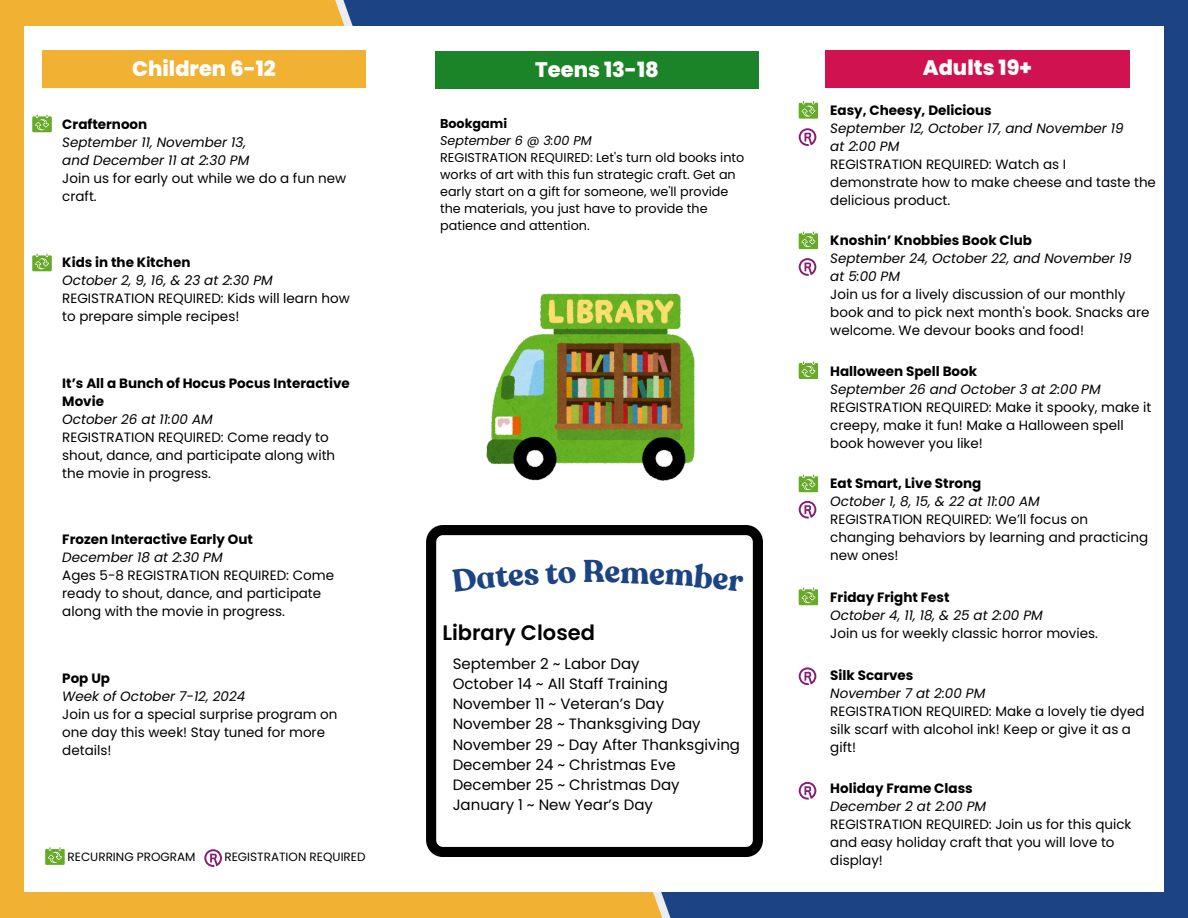
<style>
.page{position:relative;width:1188px;height:918px;background:#fff}
.page>*{position:absolute;margin:0;border:0;box-sizing:border-box;transform-origin:0 0}
.t1{font:700 31.5px "Recoleta Alt";color:#1c4484}
.t2{font:800 21px "Poppins";color:#fff}
.t3{font:600 21px "Poppins";color:#000}
.t4{font:15px/20.2px "Poppins";color:#000}
.t5{font:13.5px/18px "Poppins";color:#000}
.t6{font:italic 13.5px/18px "Poppins";color:#000}
.t7{font:700 13.5px/18px "Poppins";color:#000}
.t8{font:12.75px/17px "Poppins";color:#000}
.t9{font:italic 12.75px "Poppins";color:#000}
.t10{font:700 12.75px "Poppins";color:#000}
.t11{font:12px "Poppins";color:#000}
.s1{font-weight:700}
.s2{font-style:italic}
</style>
<div class="page">
<div style="left:307px;top:0;width:881px;height:918px;background:#1c4484"></div>
<div style="left:0;top:0;width:673px;height:918px;background:#f1b234"></div>
<svg style="left:335px;top:0;width:338px;height:918px"></svg>
<div style="left:25px;top:26px;width:1138px;height:866px;background:#fff"></div>
<div style="left:42px;top:50px;width:324px;height:37px;background:#f1b234"></div>
<div style="left:825px;top:50px;width:305px;height:37px;background:#d11251"></div>
<div style="left:435px;top:51px;width:324px;height:38px;background:#1c8428"></div>
<svg style="left:426px;top:525px;width:336px;height:332px"></svg>
<img style="left:486px;top:294px;width:208px;height:186px">
<svg style="left:45px;top:847px;width:19px;height:18px"></svg>
<svg style="left:204px;top:849px;width:18px;height:18px"></svg>
<svg style="left:32px;top:115px;width:19px;height:17px"></svg>
<svg style="left:32px;top:254px;width:19px;height:17px"></svg>
<svg style="left:799px;top:782px;width:17px;height:18px"></svg>
<svg style="left:799px;top:667px;width:17px;height:18px"></svg>
<svg style="left:799px;top:588px;width:19px;height:17px"></svg>
<svg style="left:799px;top:361px;width:19px;height:18px"></svg>
<svg style="left:799px;top:501px;width:17px;height:18px"></svg>
<svg style="left:799px;top:475px;width:19px;height:17px"></svg>
<svg style="left:799px;top:258px;width:17px;height:18px"></svg>
<svg style="left:799px;top:231px;width:19px;height:18px"></svg>
<svg style="left:799px;top:128px;width:17px;height:18px"></svg>
<svg style="left:799px;top:101px;width:19px;height:18px"></svg>
<svg style="left:452px;top:567px;width:87px;height:25px"></svg>
<svg style="left:545px;top:564px;width:31px;height:20px"></svg>
<svg style="left:605px;top:562px;width:139px;height:30px"></svg>
<h2 class="t2" style="left:132px;top:53px;width:145px">Children 6-12</h2>
<p class="t2" style="left:923px;top:53px;width:110px">Adults 19+</p>
<p class="t2" style="left:535px;top:55px;width:125px">Teens 13-18</p>
<p class="t7" style="left:62px;top:115px;width:87px">Crafternoon</p>
<p class="t6" style="left:62px;top:133px;width:185px">September 11, November 13,</p>
<p class="t6" style="left:62px;top:151px;width:189px">and December 11 at 2:30 PM</p>
<p class="t5" style="left:62px;top:169px;width:286px">Join us for early out while we do a fun new craft.</p>
<p class="t7" style="left:62px;top:254px;width:130px">Kids in the Kitchen</p>
<p class="t6" style="left:62px;top:272px;width:212px">October 2, 9, 16, &amp; 23 at 2:30 PM</p>
<p class="t5" style="left:62px;top:290px;width:289px">REGISTRATION REQUIRED: Kids will learn how to prepare simple recipes!</p>
<p class="t7" style="left:62px;top:374px;width:289px">It’s All a Bunch of Hocus Pocus Interactive<br>Movie</p>
<p class="t6" style="left:62px;top:410px;width:152px">October 26 at 11:00 AM</p>
<p class="t5" style="left:62px;top:428px;width:274px">REGISTRATION REQUIRED: Come ready to shout, dance, and participate along with the movie in progress.</p>
<p class="t7" style="left:62px;top:531px;width:192px">Frozen Interactive Early Out</p>
<p class="t6" style="left:62px;top:549px;width:162px">December 18 at 2:30 PM</p>
<p class="t5" style="left:62px;top:567px;width:273px">Ages 5-8 REGISTRATION REQUIRED: Come ready to shout, dance, and participate along with the movie in progress.</p>
<p class="t7" style="left:62px;top:669px;width:49px">Pop Up</p>
<p class="t6" style="left:62px;top:687px;width:184px">Week of October 7-12, 2024</p>
<p class="t5" style="left:62px;top:705px;width:277px">Join us for a special surprise program on one day this week! Stay tuned for more details!</p>
<p class="t11" style="left:68px;top:848px;width:130px">RECURRING PROGRAM</p>
<p class="t11" style="left:224px;top:848px;width:143px">REGISTRATION REQUIRED</p>
<p class="t10" style="left:440px;top:115px;width:69px">Bookgami</p>
<p class="t9" style="left:440px;top:132px;width:153px">September 6 @ 3:00 PM</p>
<p class="t8" style="left:440px;top:149px;width:306px">REGISTRATION REQUIRED: Let's turn old books into works of art with this fun strategic craft. Get an early start on a gift for someone, we'll provide the materials, you just have to provide the patience and attention.</p>
<p class="t1" style="left:583px;top:551px;width:24px">R</p>
<p class="t3" style="left:442px;top:617px;width:154px">Library Closed</p>
<p class="t4" style="left:453px;top:653px;width:289px">September 2 ~ Labor Day<br>October 14 ~ All Staff Training<br>November 11 ~ Veteran’s Day<br>November 28 ~ Thanksgiving Day<br>November 29 ~ Day After Thanksgiving<br>December 24 ~ Christmas Eve<br>December 25 ~ Christmas Day<br>January 1 ~ New Year’s Day</p>
<p class="t7" style="left:830px;top:101px;width:163px">Easy, Cheesy, Delicious</p>
<p class="t6" style="left:830px;top:119px;width:295px">September 12, October 17, and November 19 at 2:00 PM</p>
<p class="t5" style="left:830px;top:155px;width:327px">REGISTRATION REQUIRED: Watch as I demonstrate how to make cheese and taste the delicious product.</p>
<p class="t7" style="left:830px;top:231px;width:203px">Knoshin’ Knobbies Book Club</p>
<p class="t6" style="left:830px;top:249px;width:303px">September 24, October 22, and November 19 at 5:00 PM</p>
<p class="t5" style="left:830px;top:285px;width:321px">Join us for a lively discussion of our monthly book and to pick next month's book. Snacks are welcome. We devour books and food!</p>
<h3 class="t5" style="left:830px;top:362px;width:323px"><span class="s1">Halloween Spell Book<br></span><span class="s2">September 26 and October 3 at 2:00 PM </span>REGISTRATION REQUIRED: Make it spooky, make it creepy, make it fun! Make a Halloween spell book however you like!</h3>
<p class="t7" style="left:830px;top:474px;width:153px">Eat Smart, Live Strong</p>
<p class="t6" style="left:830px;top:492px;width:211px">October 1, 8, 15, &amp; 22 at 11:00 AM</p>
<p class="t5" style="left:830px;top:510px;width:319px">REGISTRATION REQUIRED: We’ll focus on changing behaviors by learning and practicing new ones!</p>
<p class="t5" style="left:830px;top:588px;width:269px"><span class="s1">Friday Fright Fest<br></span><span class="s2">October 4, 11, 18, &amp; 25 at 2:00 PM<br></span>Join us for weekly classic horror movies.</p>
<h3 class="t5" style="left:830px;top:666px;width:316px"><span class="s1">Silk Scarves<br></span><span class="s2">November 7 at 2:00 PM<br></span>REGISTRATION REQUIRED: Make a lovely tie dyed silk scarf with alcohol ink! Keep or give it as a gift!</h3>
<h3 class="t5" style="left:830px;top:779px;width:303px"><span class="s1">Holiday Frame Class<br></span><span class="s2">December 2 at 2:00 PM<br></span>REGISTRATION REQUIRED: Join us for this quick and easy holiday craft that you will love to</h3>
<p class="t5" style="left:830px;top:851px;width:54px">display!</p>
</div>
